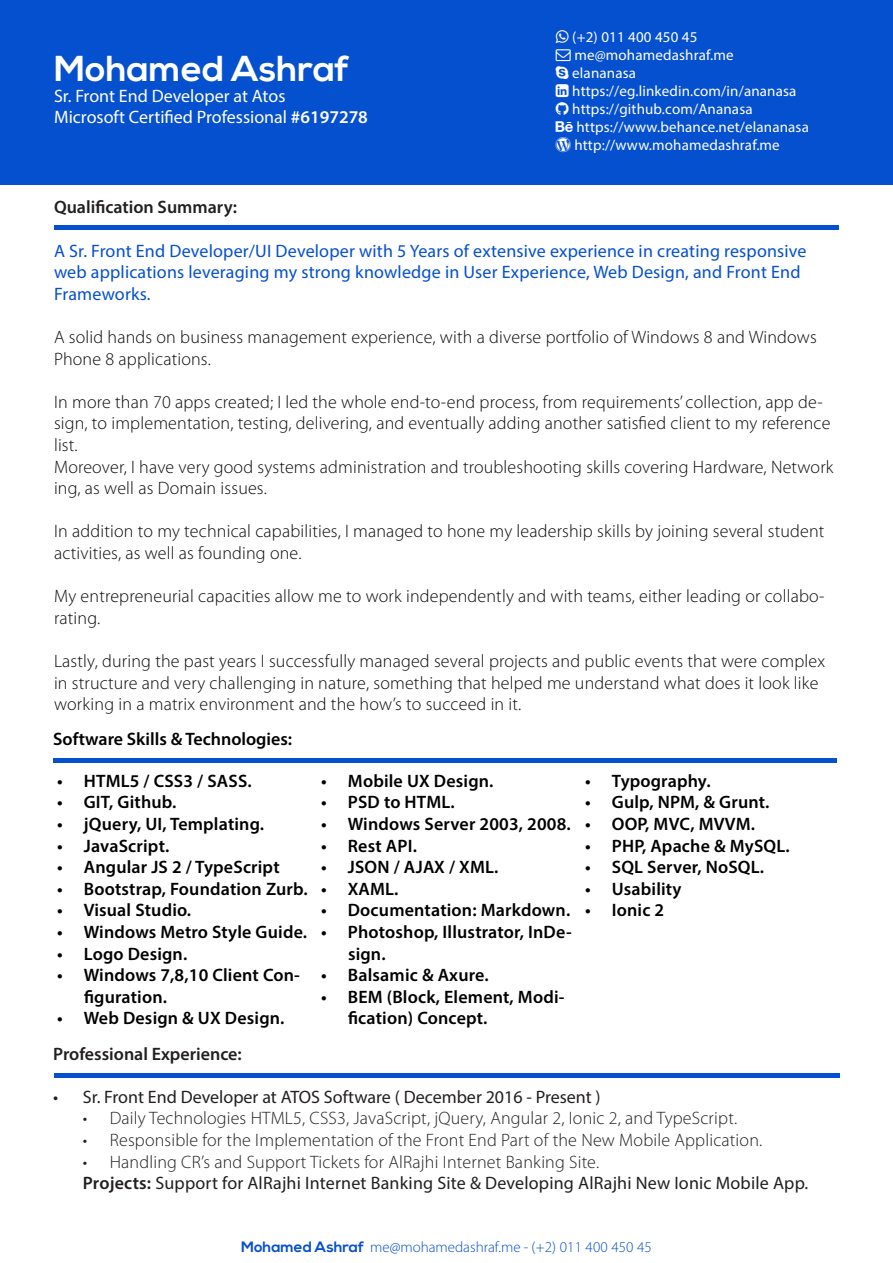
<style>
.page{position:relative;width:893px;height:1263px;background:#fff}
.page>*{position:absolute;margin:0;border:0;box-sizing:border-box;transform-origin:0 0}
.t1{font:700 36px "Nexa";color:#fff}
.t2{font:300 18px/21.6px "Myriad Pro";letter-spacing:.01em;color:#0a0b0b}
.t3{font:600 18px "Myriad Pro";letter-spacing:.01em;color:#000}
.t4{font:300 18px "Myriad Pro";letter-spacing:.01em;color:#231f20}
.t5{font:18px/21.6px "Myriad Pro";letter-spacing:.01em;color:#0550cf}
.t6{font:18px "Myriad Pro";letter-spacing:.01em;color:#231f20}
.t7{font:18px "Myriad Pro";color:#fff}
.t8{font:600 18px "Myriad Pro";color:#231f20}
.t9{font:15px "Myriad Pro";letter-spacing:.01em;color:#fff}
.t10{font:300 15px "Myriad Pro";color:#0550cf}
.s1{font-weight:600}
.s2{font-family:"Nexa";font-weight:700}
</style>
<div class="page">
<div style="left:0;top:0;width:893px;height:185px;background:#0550cf"></div>
<hr style="left:54px;top:226px;width:785px;height:4px;background:#0550cf">
<div style="left:53px;top:758px;width:784px;height:5px;background:#0550cf"></div>
<hr style="left:54px;top:1073px;width:786px;height:4px;background:#0550cf">
<p class="t1" style="left:54px;top:48px;width:297px">Mohamed Ashraf</p>
<p class="t7" style="left:54px;top:85px;width:233px">Sr. Front End Developer at Atos</p>
<p class="t7" style="left:54px;top:106px;width:315px">Microsoft Certified Professional <span class="s1">#6197278</span></p>
<p class="t9" style="left:572px;top:27px;width:127px">)+2( 011 400 450 45</p>
<p class="t9" style="left:574px;top:45px;width:161px">me@mohamedashraf.me</p>
<p class="t9" style="left:572px;top:63px;width:65px">elananasa</p>
<p class="t9" style="left:572px;top:81px;width:226px">https://eg.linkedin.com i n/ /ananasa</p>
<p class="t9" style="left:572px;top:99px;width:182px">https://github.com/Ananasa</p>
<p class="t9" style="left:577px;top:117px;width:234px">https://www.behance.net/elananasa</p>
<p class="t9" style="left:574px;top:135px;width:207px">http://www.mohamedashraf.me</p>
<p class="t8" style="left:54px;top:196px;width:185px">Qualification Summary:</p>
<p class="t5" style="left:54px;top:239px;width:754px">A Sr. Front End Developer/UI Developer with 5 Years of extensive experience in creating responsive web applications leveraging my strong knowledge in User Experience, Web Design, and Front End<br>Frameworks.</p>
<p class="t2" style="left:54px;top:326px;width:764px">A solid hands on business management experience, with a diverse portfolio of Windows 8 and Windows<br>Phone 8 applications.</p>
<p class="t2" style="left:54px;top:391px;width:770px">In more than 70 apps created I; led the whole end-to-end process, from requirements’collection, app de-</p>
<p class="t2" style="left:54px;top:434px;width:25px">list.</p>
<p class="t2" style="left:54px;top:456px;width:781px">Moreover I, have very good systems administration and troubleshooting skills covering Hardware, Network</p>
<p class="t2" style="left:54px;top:478px;width:214px">ing, as well as Domain issues.</p>
<p class="t2" style="left:54px;top:521px;width:772px">In addition to my technical capabilities I, managed to hone my leadership skills by joining several student activities, as well as founding one.</p>
<p class="t2" style="left:54px;top:413px;width:778px">sign to, implementation, testing, delivering, and eventually adding another satisfied client to my reference</p>
<p class="t2" style="left:54px;top:586px;width:772px">My entrepreneurial capacities allow me to work independently and with teams, either leading or collabo-</p>
<p class="t2" style="left:54px;top:607px;width:48px">rating.</p>
<p class="t2" style="left:54px;top:650px;width:773px">Lastly, during the past years I successfully managed several projects and public events that were complex in structure and very challenging in nature, something that helped me understand what does it look like working in a matrix environment and the how t os’ succeed in .i t</p>
<p class="t3" style="left:53px;top:727px;width:241px">Software Skills &amp; Technologies:</p>
<p class="t3" style="left:84px;top:769px;width:169px">HTML /5 CSS /3 SASS.</p>
<p class="t3" style="left:348px;top:769px;width:147px">Mobile UX Design.</p>
<p class="t3" style="left:612px;top:769px;width:100px">Typography.</p>
<p class="t3" style="left:57px;top:769px;width:7px">•</p>
<p class="t3" style="left:321px;top:769px;width:7px">•</p>
<p class="t3" style="left:585px;top:769px;width:7px">•</p>
<p class="t3" style="left:57px;top:791px;width:7px">•</p>
<p class="t3" style="left:84px;top:791px;width:94px">GIT, Github.</p>
<p class="t3" style="left:321px;top:791px;width:7px">•</p>
<p class="t3" style="left:348px;top:791px;width:108px">PSD to HTML.</p>
<p class="t3" style="left:585px;top:791px;width:7px">•</p>
<p class="t3" style="left:57px;top:812px;width:7px">•</p>
<p class="t3" style="left:84px;top:812px;width:182px">jQuery, UI, Templating.</p>
<p class="t3" style="left:321px;top:812px;width:7px">•</p>
<p class="t3" style="left:348px;top:812px;width:224px">Windows Server 2003, 2008.</p>
<p class="t3" style="left:585px;top:812px;width:7px">•</p>
<p class="t3" style="left:57px;top:834px;width:7px">•</p>
<p class="t3" style="left:84px;top:834px;width:87px">JavaScript.</p>
<p class="t3" style="left:321px;top:834px;width:7px">•</p>
<p class="t3" style="left:348px;top:834px;width:71px">Rest API.</p>
<p class="t3" style="left:585px;top:834px;width:7px">•</p>
<p class="t3" style="left:57px;top:856px;width:7px">•</p>
<p class="t3" style="left:84px;top:856px;width:197px">Angular JS /2 TypeScript</p>
<p class="t3" style="left:321px;top:856px;width:7px">•</p>
<p class="t3" style="left:348px;top:856px;width:152px">JSON / AJAX / XML.</p>
<p class="t3" style="left:585px;top:856px;width:7px">•</p>
<p class="t3" style="left:57px;top:877px;width:7px">•</p>
<p class="t3" style="left:84px;top:877px;width:225px">Bootstrap, Foundation Zurb.</p>
<p class="t3" style="left:321px;top:877px;width:7px">•</p>
<p class="t3" style="left:348px;top:877px;width:52px">XAML.</p>
<p class="t3" style="left:585px;top:877px;width:7px">•</p>
<p class="t3" style="left:57px;top:899px;width:7px">•</p>
<p class="t3" style="left:84px;top:899px;width:109px">Visual Studio.</p>
<p class="t3" style="left:321px;top:899px;width:7px">•</p>
<p class="t3" style="left:348px;top:899px;width:224px">Documentation: Markdown.</p>
<p class="t3" style="left:585px;top:899px;width:7px">•</p>
<p class="t3" style="left:57px;top:920px;width:7px">•</p>
<p class="t3" style="left:84px;top:920px;width:225px">Windows Metro Style Guide.</p>
<p class="t3" style="left:321px;top:920px;width:7px">•</p>
<p class="t3" style="left:348px;top:920px;width:225px">Photoshop, Illustrator, InDe-</p>
<p class="t3" style="left:57px;top:942px;width:7px">•</p>
<p class="t3" style="left:84px;top:942px;width:105px">Logo Design.</p>
<p class="t3" style="left:348px;top:942px;width:39px">sign.</p>
<p class="t3" style="left:57px;top:964px;width:7px">•</p>
<p class="t3" style="left:84px;top:964px;width:218px">Windows 7,8,10 Client Con-</p>
<p class="t3" style="left:321px;top:964px;width:7px">•</p>
<p class="t3" style="left:348px;top:964px;width:142px">Balsamic &amp; Axure.</p>
<p class="t3" style="left:84px;top:985px;width:85px">figuration.</p>
<p class="t3" style="left:321px;top:985px;width:7px">•</p>
<p class="t3" style="left:348px;top:985px;width:218px">BEM (Block, Element, Modi-</p>
<p class="t3" style="left:57px;top:1007px;width:7px">•</p>
<p class="t3" style="left:84px;top:1007px;width:202px">Web Design &amp; UX Design.</p>
<p class="t3" style="left:348px;top:1007px;width:141px">fication) Concept.</p>
<p class="t8" style="left:53px;top:1042px;width:190px">Professional Experience:</p>
<p class="t6" style="left:83px;top:1086px;width:519px">Sr. Front End Developer at ATOS Software ( December 2016 - Present (</p>
<p class="t6" style="left:53px;top:1086px;width:7px">•</p>
<p class="t3" style="left:612px;top:791px;width:159px">Gulp, NPM, &amp; Grunt.</p>
<p class="t3" style="left:612px;top:812px;width:145px">OOP, MVC, MVVM.</p>
<p class="t3" style="left:612px;top:834px;width:179px">PHP, Apache &amp; MySQL.</p>
<p class="t3" style="left:612px;top:856px;width:154px">SQL Server, NoSQL.</p>
<p class="t3" style="left:612px;top:877px;width:71px">Usability</p>
<p class="t3" style="left:612px;top:899px;width:54px">Ionic 2</p>
<p class="t4" style="left:83px;top:1108px;width:6px">•</p>
<p class="t4" style="left:83px;top:1130px;width:6px">•</p>
<p class="t4" style="left:110px;top:1108px;width:629px">Daily Technologies HTML5, CSS3, JavaScript, jQuery, Angular 2, Ionic 2, and TypeScript.</p>
<p class="t4" style="left:110px;top:1130px;width:654px">Responsible for the Implementation of the Front End Part of the New Mobile Application.</p>
<p class="t4" style="left:110px;top:1152px;width:491px">Handling CRs’ and Support Tickets for AlRajhi Internet Banking Site.</p>
<p class="t4" style="left:83px;top:1152px;width:6px">•</p>
<p class="t6" style="left:83px;top:1172px;width:727px"><span class="s1">Projects:</span> Support for AlRajhi Internet Banking Site &amp; Developing AlRajhi New Ionic Mobile App.</p>
<p class="t10" style="left:241px;top:1239px;width:412px"><span class="s2">Mohamed Ashraf</span> me@mohamedashraf.me )- +2( 011 400 450 45</p>
</div>
